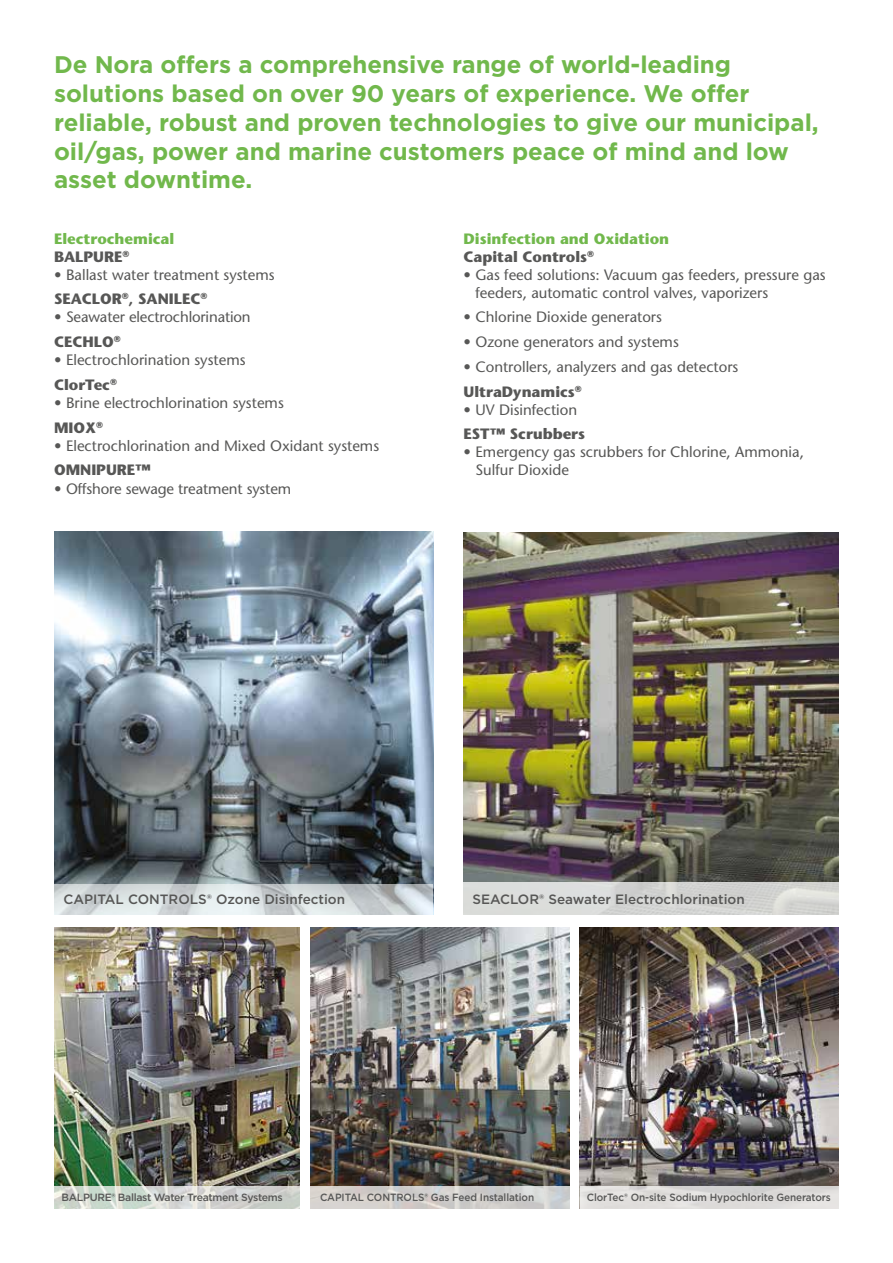
<style>
.page{position:relative;width:893px;height:1263px;background:#fff}
.page>*{position:absolute;margin:0;border:0;box-sizing:border-box;transform-origin:0 0}
.t1{font:700 24px/28.8px "Gotham";color:#71b84c}
.t2{font:15px/24.8px "Stone Sans";color:#575756}
.t3{font:700 15px/18px "Stone Sans";color:#71b84c}
.t4{font:700 15px "Stone Sans";color:#575756}
.t5{font:500 13.5px "Gotham";color:#575756}
.t6{font:500 10.5px "Gotham";letter-spacing:-.01em;color:#575756;scale:.95 1}
.t7{font:500 10.5px "Gotham";letter-spacing:-.03em;color:#575756}
.s1{color:#575756}
.s2{font-weight:700}
</style>
<div class="page">
<img style="left:311px;top:927px;width:258px;height:260px">
<img style="left:580px;top:927px;width:259px;height:259px">
<img style="left:54px;top:927px;width:246px;height:259px">
<img style="left:54px;top:532px;width:379px;height:352px">
<svg style="left:311px;top:1187px;width:259px;height:22px;background:#d1cfcd"></svg>
<img style="left:463px;top:532px;width:376px;height:350px">
<svg style="left:463px;top:882px;width:376px;height:33px;background:#d6d7d5"></svg>
<svg style="left:54px;top:884px;width:379px;height:31px;background:#d1d8da"></svg>
<svg style="left:54px;top:1186px;width:246px;height:23px;background:#d3d7d1"></svg>
<svg style="left:580px;top:1186px;width:259px;height:23px;background:#dedcda"></svg>
<p class="t1" style="left:54px;top:50px;width:766px">De Nora offers a comprehensive range of world-leading solutions based on over 90 years of experience. We offer reliable, robust and proven technologies to give our municipal, oil/gas, power and marine customers peace of mind and low asset downtime.</p>
<p class="t3" style="left:54px;top:229px;width:122px">Electrochemical<br><span class="s1">BALPURE</span><sup>®</sup></p>
<p class="t2" style="left:54px;top:262px;width:222px">• Ballast water treatment systems<br><span class="s2">SEACLOR</span><sup>®</sup><span class="s2">, SANILEC</span><sup>®</sup></p>
<p class="t2" style="left:54px;top:305px;width:198px">• Seawater electrochlorination<br><span class="s2">CECHLO</span><sup>®</sup></p>
<p class="t2" style="left:54px;top:347px;width:193px">• Electrochlorination systems<br><span class="s2">ClorTec</span><sup>®</sup></p>
<p class="t2" style="left:54px;top:390px;width:231px">• Brine electrochlorination systems<br><span class="s2">MIOX</span><sup>®</sup></p>
<p class="t2" style="left:54px;top:433px;width:327px">• Electrochlorination and Mixed Oxidant systems</p>
<p class="t4" style="left:54px;top:461px;width:98px">OMNIPURE™</p>
<p class="t2" style="left:54px;top:476px;width:239px">• Offshore sewage treatment system</p>
<p class="t3" style="left:463px;top:229px;width:207px">Disinfection and Oxidation<br><span class="s1">Capital Controls</span><sup>®</sup></p>
<p class="t2" style="left:475px;top:265px;width:352px;line-height:18px;text-indent:-12px">• Gas feed solutions: Vacuum gas feeders, pressure gas feeders, automatic control valves, vaporizers</p>
<p class="t2" style="left:463px;top:305px;width:200px">• Chlorine Dioxide generators</p>
<p class="t2" style="left:463px;top:329px;width:217px">• Ozone generators and systems</p>
<p class="t2" style="left:463px;top:354px;width:276px">• Controllers, analyzers and gas detectors<br><span class="s2">UltraDynamics</span><sup>®</sup></p>
<p class="t2" style="left:463px;top:397px;width:115px">• UV Disinfection</p>
<p class="t4" style="left:463px;top:425px;width:123px">EST™ Scrubbers</p>
<p class="t2" style="left:475px;top:443px;width:330px;line-height:18px;text-indent:-12px">• Emergency gas scrubbers for Chlorine, Ammonia,<br>Sulfur Dioxide</p>
<p class="t5" style="left:64px;top:890px;width:283px">CAPITAL CONTROLS® Ozone Disinfection</p>
<p class="t5" style="left:472px;top:890px;width:274px">SEACLOR® Seawater Electrochlorination</p>
<p class="t7" style="left:62px;top:1190px;width:223px">BALPURE® Ballast Water Treatment Systems</p>
<p class="t6" style="left:320px;top:1190px;width:227px">CAPITAL CONTROLS® Gas Feed Installation</p>
<p class="t6" style="left:587px;top:1190px;width:258px">ClorTec® On-site Sodium Hypochlorite Generators</p>
</div>
